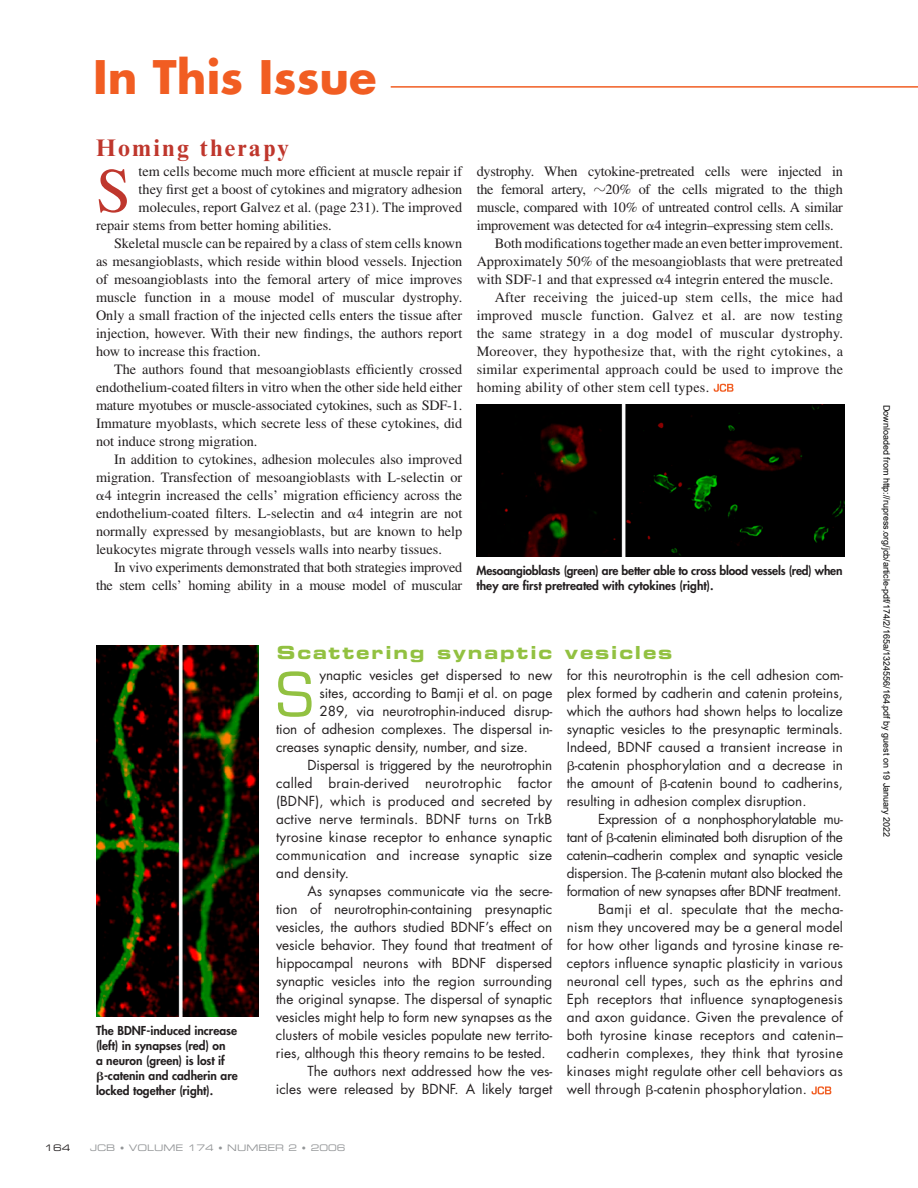
<style>
.page{position:relative;width:918px;height:1188px;background:#fff}
.page>*{position:absolute;margin:0;border:0;box-sizing:border-box;transform-origin:0 0}
.t1{font:63px "Times LT Std";color:#bf372d}
.t2{font:59.55px "Eurostile LT Std";color:#92c141}
.t3{font:700 45px "Futura Std";color:#f15d22}
.t4{font:700 24px "Times New Roman MT Std";letter-spacing:.1em;color:#bf372d}
.t5{font:18px "Eurostile LT Std Bold Ex 2";letter-spacing:.1em;color:#92c141}
.t6{font:14.25px/18px "Times LT Std";color:#231f20}
.t7{font:13.5px "Futura Std";color:#231f20}
.t8{font:13.5px "Futura Std";letter-spacing:-.02em;color:#231f20}
.t9{font:13.5px "Futura Std";letter-spacing:.02em;color:#231f20}
.t10{font:800 12px/15px "Futura Std";color:#231f20}
.t11{font:9px "Arial";color:#000}
.t12{font:9px "Eurostile LT Std Ex 2";color:#949698}
.t13{font:9px "Eurostile LT Std Ex 2";color:#231f20}
.s1{font-size:8.25px}
</style>
<div class="page">
<hr style="left:391px;top:86px;width:527px;height:2px;background:#f15d22">
<svg style="left:714px;top:384px;width:19px;height:8px"></svg>
<svg style="left:812px;top:1086px;width:19px;height:8px"></svg>
<img style="left:96px;top:646px;width:162px;height:371px">
<img style="left:477px;top:404px;width:368px;height:152px">
<h3 class="t3" style="left:93px;top:56px;width:285px">In This Issue</h3>
<h3 class="t4" style="left:96px;top:139px;width:195px">Homing therapy</h3>
<h1 class="t1" style="left:96px;top:167px;width:37px">S</h1>
<p class="t6" style="left:139px;top:163px;width:325px">tem cells become much more efficient at muscle repair if</p>
<p class="t6" style="left:139px;top:181px;width:325px">they first get a boost of cytokines and migratory adhesion</p>
<p class="t6" style="left:139px;top:199px;width:325px">molecules, report Galvez et al. (page 231). The improved</p>
<p class="t6" style="left:96px;top:217px;width:237px">repair stems from better homing abilities.</p>
<p class="t6" style="left:114px;top:235px;width:350px">Skeletal muscle can be repaired by a class of stem cells known</p>
<p class="t6" style="left:96px;top:253px;width:368px">as mesangioblasts, which reside within blood vessels. Injection</p>
<p class="t6" style="left:96px;top:271px;width:368px">of mesoangioblasts into the femoral artery of mice improves</p>
<p class="t6" style="left:96px;top:289px;width:368px">muscle function in a mouse model of muscular dystrophy.</p>
<p class="t6" style="left:96px;top:307px;width:368px">Only a small fraction of the injected cells enters the tissue after</p>
<p class="t6" style="left:96px;top:325px;width:368px">injection, however. With their new findings, the authors report</p>
<p class="t6" style="left:96px;top:343px;width:166px">how to increase this fraction.</p>
<p class="t6" style="left:114px;top:361px;width:350px">The authors found that mesoangioblasts efficiently crossed</p>
<p class="t6" style="left:96px;top:379px;width:368px">endothelium-coated filters in vitro when the other side held either</p>
<p class="t6" style="left:96px;top:397px;width:368px">mature myotubes or muscle-associated cytokines, such as SDF-1.</p>
<p class="t6" style="left:96px;top:415px;width:368px">Immature myoblasts, which secrete less of these cytokines, did</p>
<p class="t6" style="left:96px;top:433px;width:163px">not induce strong migration.</p>
<p class="t6" style="left:114px;top:451px;width:350px">In addition to cytokines, adhesion molecules also improved</p>
<p class="t6" style="left:96px;top:469px;width:368px">migration. Transfection of mesoangioblasts with L-selectin or</p>
<p class="t6" style="left:105px;top:487px;width:359px">4 integrin increased the cells’ migration efficiency across the</p>
<p class="t6" style="left:96px;top:505px;width:368px">endothelium-coated filters. L-selectin and 4 integrin are not</p>
<p class="t6" style="left:96px;top:523px;width:368px">normally expressed by mesangioblasts, but are known to help</p>
<p class="t6" style="left:96px;top:541px;width:348px">leukocytes migrate through vessels walls into nearby tissues.</p>
<p class="t6" style="left:114px;top:559px;width:350px">In vivo experiments demonstrated that both strategies improved</p>
<p class="t6" style="left:96px;top:577px;width:368px">the stem cells’ homing ability in a mouse model of muscular</p>
<p class="t6" style="left:477px;top:163px;width:368px">dystrophy. When cytokine-pretreated cells were injected in the femoral artery,</p>
<p class="t6" style="left:606px;top:181px;width:239px">20% of the cells migrated to the thigh</p>
<p class="t6" style="left:477px;top:199px;width:368px">muscle, compared with 10% of untreated control cells. A similar</p>
<p class="t6" style="left:477px;top:217px;width:358px">improvement was detected for 4 integrin–expressing stem cells.</p>
<p class="t6" style="left:495px;top:235px;width:350px">Both modifications together made an even better improvement.</p>
<p class="t6" style="left:477px;top:253px;width:368px">Approximately 50% of the mesoangioblasts that were pretreated</p>
<p class="t6" style="left:477px;top:271px;width:358px">with SDF-1 and that expressed 4 integrin entered the muscle.</p>
<p class="t6" style="left:495px;top:289px;width:350px">After receiving the juiced-up stem cells, the mice had</p>
<p class="t6" style="left:477px;top:307px;width:368px">improved muscle function. Galvez et al. are now testing</p>
<p class="t6" style="left:477px;top:325px;width:368px">the same strategy in a dog model of muscular dystrophy.</p>
<p class="t6" style="left:477px;top:343px;width:368px">Moreover, they hypothesize that, with the right cytokines, a</p>
<p class="t6" style="left:477px;top:361px;width:368px">similar experimental approach could be used to improve the</p>
<p class="t6" style="left:477px;top:379px;width:234px">homing ability of other stem cell types.</p>
<p class="t10" style="left:477px;top:564px;width:368px">Mesoangioblasts (green) are better able to cross blood vessels (red) when they are first pretreated with cytokines (right).</p>
<p class="t10" style="left:96px;top:1024px;width:143px">The BDNF-induced increase (left) in synapses (red) on<br>a neuron (green) is lost if</p>
<p class="t10" style="left:96px;top:1069px;width:143px;text-indent:8px">-catenin and cadherin are locked together (right).</p>
<p class="t5" style="left:277px;top:644px;width:397px">Scattering synaptic vesicles</p>
<h2 class="t2" style="left:276px;top:667px;width:39px">S</h2>
<p class="t7" style="left:319px;top:669px;width:234px">ynaptic vesicles get dispersed to new</p>
<p class="t7" style="left:319px;top:687px;width:234px">sites, according to Bamji et al. on page</p>
<p class="t7" style="left:319px;top:705px;width:234px">289, via neurotrophin-induced disrup-</p>
<p class="t7" style="left:276px;top:723px;width:278px">tion of adhesion complexes. The dispersal in-</p>
<p class="t7" style="left:276px;top:741px;width:253px">creases synaptic density, number, and size.</p>
<p class="t7" style="left:308px;top:759px;width:246px">Dispersal is triggered by the neurotrophin</p>
<p class="t9" style="left:276px;top:777px;width:278px">called brain-derived neurotrophic factor</p>
<p class="t7" style="left:276px;top:795px;width:278px">(BDNF), which is produced and secreted by</p>
<p class="t7" style="left:276px;top:813px;width:278px">active nerve terminals. BDNF turns on TrkB</p>
<p class="t7" style="left:276px;top:831px;width:278px">tyrosine kinase receptor to enhance synaptic</p>
<p class="t7" style="left:276px;top:849px;width:278px">communication and increase synaptic size</p>
<p class="t7" style="left:276px;top:867px;width:75px">and density.</p>
<p class="t7" style="left:308px;top:885px;width:246px">As synapses communicate via the secre-</p>
<p class="t7" style="left:276px;top:903px;width:278px">tion of neurotrophin-containing presynaptic</p>
<p class="t7" style="left:276px;top:921px;width:278px">vesicles, the authors studied BDNF’s effect on</p>
<p class="t7" style="left:276px;top:939px;width:278px">vesicle behavior. They found that treatment of</p>
<p class="t7" style="left:276px;top:957px;width:278px">hippocampal neurons with BDNF dispersed</p>
<p class="t7" style="left:276px;top:975px;width:278px">synaptic vesicles into the region surrounding</p>
<p class="t7" style="left:276px;top:993px;width:278px">the original synapse. The dispersal of synaptic</p>
<p class="t7" style="left:276px;top:1011px;width:278px">vesicles might help to form new synapses as the</p>
<p class="t7" style="left:276px;top:1029px;width:278px">clusters of mobile vesicles populate new territo-</p>
<p class="t7" style="left:276px;top:1047px;width:271px">ries, although this theory remains to be tested.</p>
<p class="t7" style="left:307px;top:1065px;width:246px">The authors next addressed how the ves-</p>
<p class="t7" style="left:276px;top:1083px;width:278px">icles were released by BDNF. A likely target</p>
<p class="t7" style="left:567px;top:669px;width:278px">for this neurotrophin is the cell adhesion com-</p>
<p class="t7" style="left:567px;top:687px;width:278px">plex formed by cadherin and catenin proteins,</p>
<p class="t7" style="left:567px;top:705px;width:278px">which the authors had shown helps to localize</p>
<p class="t7" style="left:567px;top:723px;width:278px">synaptic vesicles to the presynaptic terminals.</p>
<p class="t7" style="left:567px;top:741px;width:278px">Indeed, BDNF caused a transient increase in</p>
<p class="t7" style="left:575px;top:759px;width:270px">-catenin phosphorylation and a decrease in</p>
<p class="t7" style="left:567px;top:777px;width:278px">the amount of -catenin bound to cadherins,</p>
<p class="t7" style="left:567px;top:795px;width:241px">resulting in adhesion complex disruption.</p>
<p class="t8" style="left:598px;top:813px;width:246px">Expression of a nonphosphorylatable mu-</p>
<p class="t8" style="left:567px;top:831px;width:278px">tant of -catenin eliminated both disruption of the</p>
<p class="t8" style="left:567px;top:849px;width:278px">catenin–cadherin complex and synaptic vesicle</p>
<p class="t8" style="left:567px;top:867px;width:278px">dispersion. The -catenin mutant also blocked the</p>
<p class="t8" style="left:567px;top:885px;width:276px">formation of new synapses after BDNF treatment.</p>
<p class="t7" style="left:598px;top:903px;width:246px">Bamji et al. speculate that the mecha-</p>
<p class="t7" style="left:567px;top:921px;width:278px">nism they uncovered may be a general model</p>
<p class="t7" style="left:567px;top:939px;width:278px">for how other ligands and tyrosine kinase re-</p>
<p class="t7" style="left:567px;top:957px;width:278px">ceptors influence synaptic plasticity in various</p>
<p class="t7" style="left:567px;top:975px;width:278px">neuronal cell types, such as the ephrins and</p>
<p class="t7" style="left:567px;top:993px;width:278px">Eph receptors that influence synaptogenesis</p>
<p class="t7" style="left:567px;top:1011px;width:278px">and axon guidance. Given the prevalence of</p>
<p class="t7" style="left:567px;top:1029px;width:278px">both tyrosine kinase receptors and catenin–</p>
<p class="t7" style="left:567px;top:1047px;width:278px">cadherin complexes, they think that tyrosine</p>
<p class="t7" style="left:567px;top:1065px;width:278px">kinases might regulate other cell behaviors as</p>
<p class="t7" style="left:567px;top:1083px;width:242px">well through -catenin phosphorylation.</p>
<p class="t13" style="left:44px;top:1144px;width:28px">164</p>
<p class="t12" style="left:90px;top:1144px;width:257px">JCB <span class="s1">•</span> VOLUME 174 <span class="s1">•</span> NUMBER 2 <span class="s1">•</span> 2006</p>
<p class="t11" style="left:890px;top:405px;width:434px;rotate:90deg">Downloaded from http://rupress.org/jcb/article-pdf/174/2/165a/1324556/164.pdf by guest on 19 January 2022</p>
</div>
